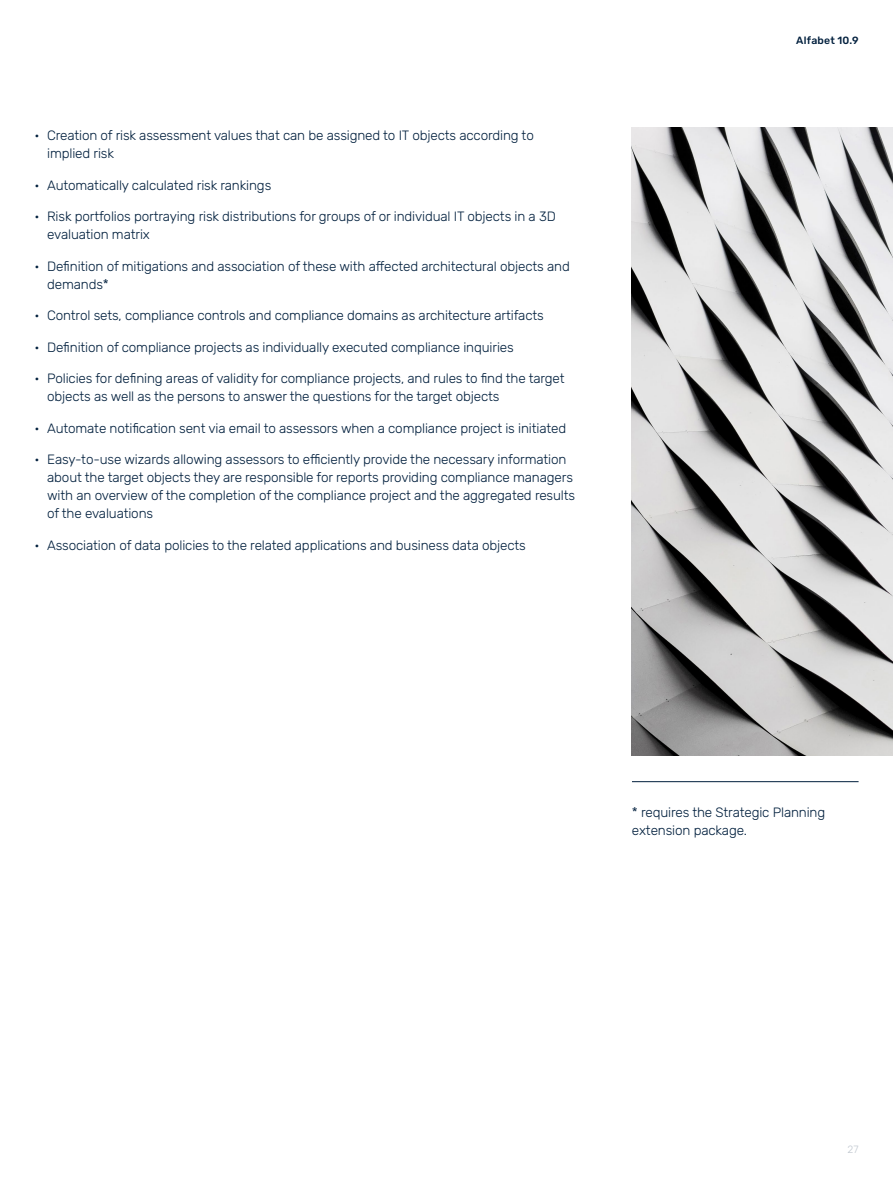
<style>
.page{position:relative;width:893px;height:1187px;background:#fff}
.page>*{position:absolute;margin:0;border:0;box-sizing:border-box;transform-origin:0 0}
.Body_1_-_9_12__Dark{font:300 13.5px/18px "Rubik";letter-spacing:-.01em;color:#011f3d}
.Document_Title_-_7_9{font:500 10.5px "Rubik";letter-spacing:.025em;color:#011f3d}
.Document_Title_-_7_9-2{font:300 10.5px "Rubik";color:#c0c7cf}
</style>
<div class="page">
<img style="left:632px;top:128px;width:261px;height:627px">
<hr style="left:632px;top:781px;width:227px;height:1px;background:#011f3d">
<p class="Body_1_-_9_12__Dark" style="left:47px;top:127px;width:488px;text-indent:-13px">• Creation of risk assessment values that can be assigned to IT objects according to implied risk</p>
<p class="Body_1_-_9_12__Dark" style="left:34px;top:176px;width:238px">• Automatically calculated risk rankings</p>
<p class="Body_1_-_9_12__Dark" style="left:47px;top:208px;width:510px;text-indent:-13px">• Risk portfolios portraying risk distributions for groups of or individual IT objects in a 3D evaluation matrix</p>
<p class="Body_1_-_9_12__Dark" style="left:47px;top:257px;width:524px;text-indent:-13px">• Definition of mitigations and association of these with affected architectural objects and demands*</p>
<p class="Body_1_-_9_12__Dark" style="left:34px;top:307px;width:511px">• Control sets, compliance controls and compliance domains as architecture artifacts</p>
<p class="Body_1_-_9_12__Dark" style="left:34px;top:338px;width:481px">• Definition of compliance projects as individually executed compliance inquiries</p>
<p class="Body_1_-_9_12__Dark" style="left:47px;top:370px;width:519px;text-indent:-13px">• Policies for defining areas of validity for compliance projects, and rules to find the target objects as well as the persons to answer the questions for the target objects</p>
<p class="Body_1_-_9_12__Dark" style="left:34px;top:419px;width:533px">• Automate notification sent via email to assessors when a compliance project is initiated</p>
<p class="Body_1_-_9_12__Dark" style="left:47px;top:451px;width:529px;text-indent:-13px">• Easy-to-use wizards allowing assessors to efficiently provide the necessary information about the target objects they are responsible for reports providing compliance managers with an overview of the completion of the compliance project and the aggregated results of the evaluations</p>
<p class="Body_1_-_9_12__Dark" style="left:34px;top:536px;width:493px">• Association of data policies to the related applications and business data objects</p>
<p class="Document_Title_-_7_9" style="left:796px;top:35px;width:64px">Alfabet 10.9</p>
<p class="Body_1_-_9_12__Dark" style="left:632px;top:803px;width:195px">* requires the Strategic Planning extension package.</p>
<p class="Document_Title_-_7_9-2" style="left:847px;top:1142px;width:13px">27</p>
</div>
